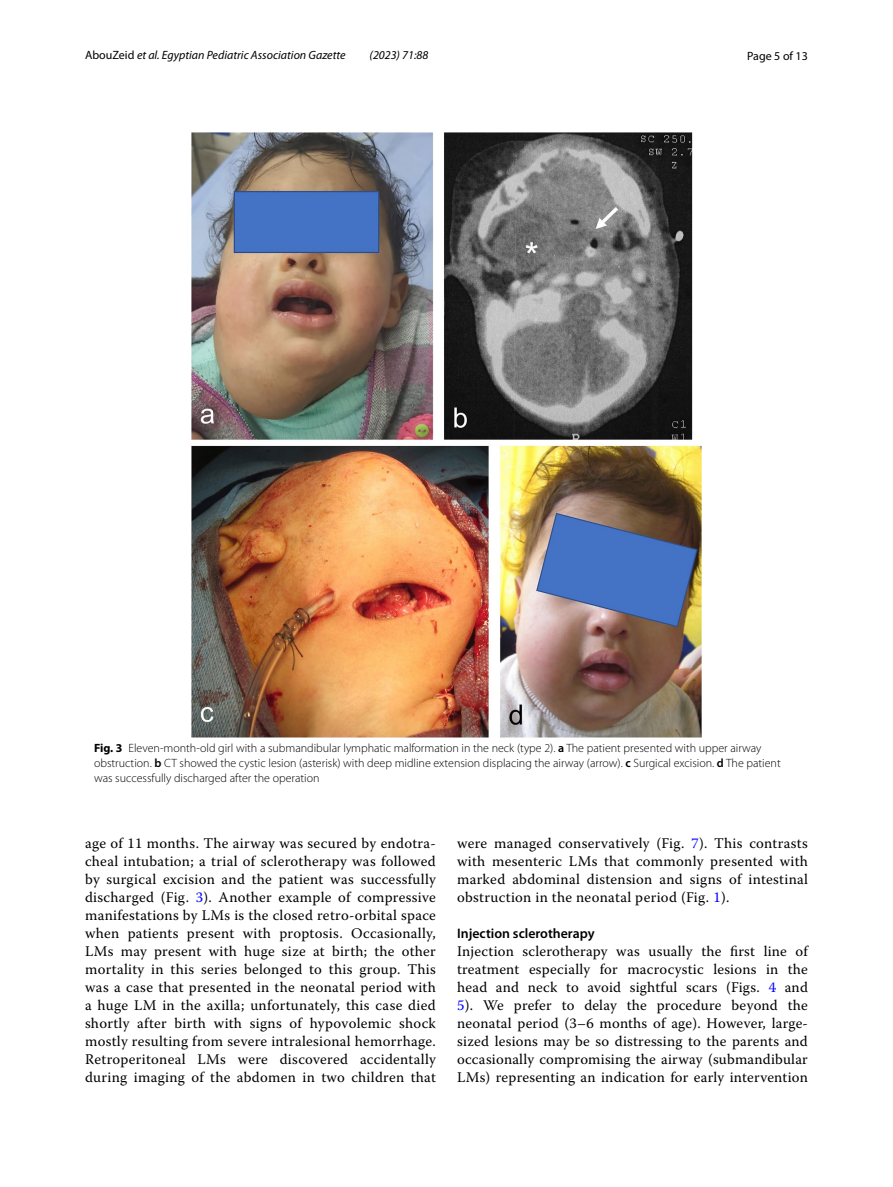
<style>
.page{position:relative;width:893px;height:1187px;background:#fff}
.page>*{position:absolute;margin:0;border:0;box-sizing:border-box;transform-origin:0 0}
.t1{font:14.7px/18px "Warnock Pro";letter-spacing:.02em;color:#000;text-align:justify}
.t2{font:600 13.8px "Myriad Pro";color:#000}
.t3{font:300 12px/15px "Myriad Pro";color:#000}
.t4{font:italic 12px "Myriad Pro";color:#000}
.t5{font:12px "Myriad Pro";color:#000}
.s1{font-style:normal}
.s2{font-weight:700}
.s3{font-weight:600}
.s4{color:#00f}
</style>
<div class="page">
<img style="left:191px;top:133px;width:511px;height:604px">
<p class="t4" style="left:85px;top:48px;width:262px"><span class="s1">AbouZeid</span> et al. Egyptian Pediatric Association Gazette</p>
<p class="t4" style="left:370px;top:48px;width:60px">(2023) 71:88</p>
<p class="t5" style="left:747px;top:48px;width:62px">Page 5 of 13</p>
<p class="t3" style="left:94px;top:740px;width:688px"><span class="s2">Fig. 3</span> Eleven-month-old girl with a submandibular lymphatic malformation in the neck (type 2). <span class="s3">a</span> The patient presented with upper airway obstruction. <span class="s3">b</span> CT showed the cystic lesion (asterisk) with deep midline extension displacing the airway (arrow). <span class="s3">c</span> Surgical excision. <span class="s3">d</span> The patient was successfully discharged after the operation</p>
<p class="t1" style="left:85px;top:834px;width:352px">age of 11 months. The airway was secured by endotra&shy;cheal intubation; a trial of sclerotherapy was followed by surgical excision and the patient was successfully discharged (Fig. <span class="s4">3</span>). Another example of compressive manifestations by LMs is the closed retro-orbital space when patients present with proptosis. Occasionally, LMs may present with huge size at birth; the other mortality in this series belonged to this group. This was a case that presented in the neonatal period with a huge LM in the axilla; unfortunately, this case died shortly after birth with signs of hypovolemic shock mostly resulting from severe intralesional hemorrhage.<br>Retroperitoneal LMs were discovered accidentally during imaging of the abdomen in two children that</p>
<p class="t1" style="left:457px;top:833px;width:352px">were managed conservatively (Fig. <span class="s4">7</span>). This contrasts with mesenteric LMs that commonly presented with marked abdominal distension and signs of intestinal obstruction in the neonatal period (Fig. <span class="s4">1</span>).</p>
<p class="t2" style="left:457px;top:924px;width:139px">Injection sclerotherapy</p>
<p class="t1" style="left:457px;top:942px;width:352px">Injection sclerotherapy was usually the first line of treatment especially for macrocystic lesions in the head and neck to avoid sightful scars (Figs. <span class="s4">4</span> and <span class="s4">5</span>). We prefer to delay the procedure beyond the neonatal period (3–6 months of age). However, large&shy;sized lesions may be so distressing to the parents and occasionally compromising the airway (submandibular LMs) representing an indication for early intervention</p>
</div>
